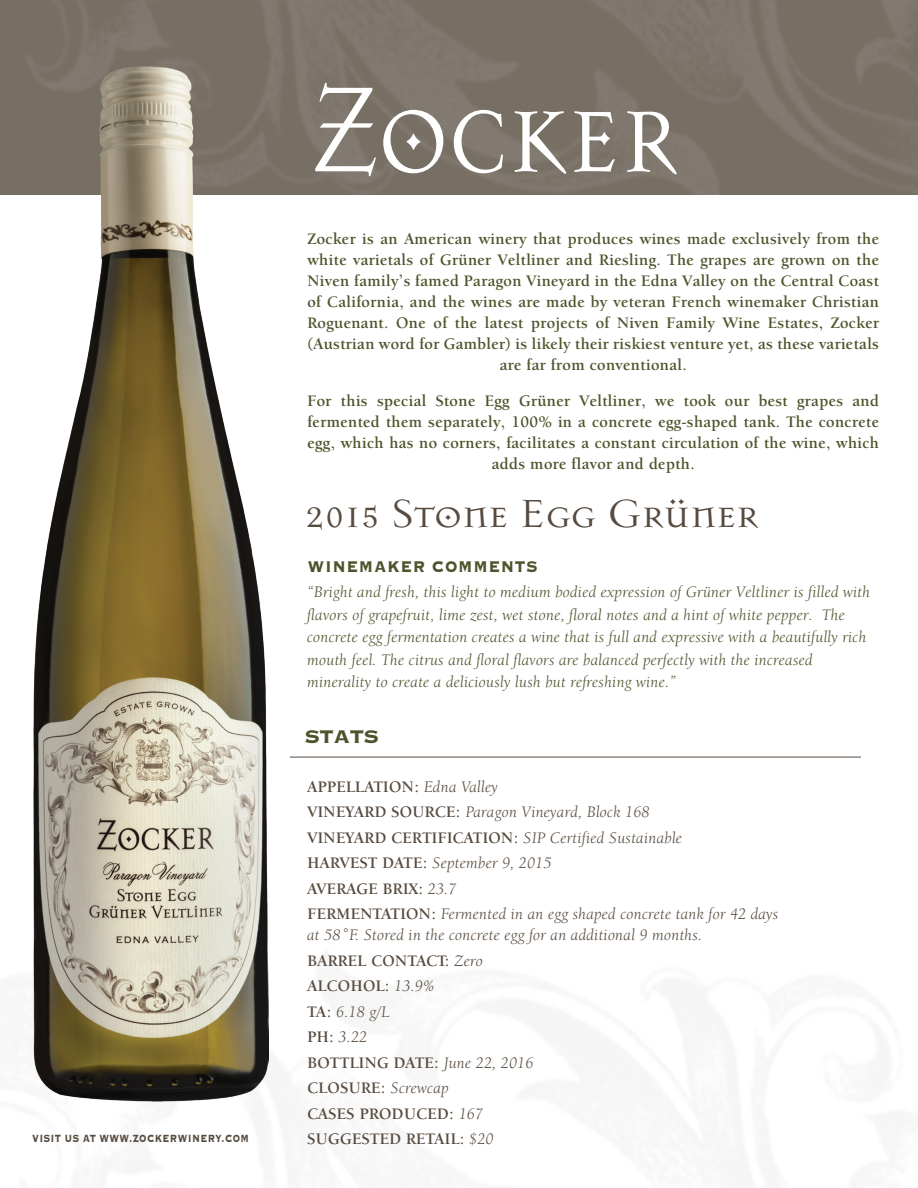
<style>
.page{position:relative;width:918px;height:1188px;background:#fff}
.page>*{position:absolute;margin:0;border:0;box-sizing:border-box;transform-origin:0 0}
.t1{font:134.4px "Mason Serif Alt Reg";letter-spacing:-.02em;color:#fff;scale:.86 1}
.t2{font:43.5px "Mason Serif Alt Reg";letter-spacing:-.02em;color:#574a3e}
.t3{font:24px "Copperplate Thirty Three BC";letter-spacing:-.02em;color:#4e532b}
.t4{font:20.25px "Copperplate Thirty Three BC";letter-spacing:.04em;color:#4e532b;scale:.85 1}
.t5{font:700 16.5px/21px "Berkeley Oldstyle IT Cby BT";letter-spacing:.025em;color:#4e532b;text-align:center}
.t6{font:italic 16.5px/25.5px "Berkeley Oldstyle IT Cby BT";letter-spacing:.025em;color:#574a3e}
.t7{font:italic 16.5px/22.5px "Berkeley Oldstyle IT Cby BT";letter-spacing:.025em;color:#4e532b}
.t8{font:13.65px "Copperplate Thirty Three BC";letter-spacing:.04em;color:#574a3e;scale:.75 1}
.s1{font-weight:700;font-style:normal}
</style>
<div class="page">
<hr style="left:290px;top:757px;width:571px;height:1px;background:#574a3e">
<img style="left:0;top:0;width:918px;height:194px">
<img style="left:34px;top:67px;width:234px;height:1034px">
<p class="t8" style="left:32px;top:1131px;width:291px">VISIT US AT WWW.ZOCKERWINERY.COM</p>
<h1 class="t1" style="left:308px;top:51px;width:433px">Zocker</h1>
<p class="t5" style="left:307px;top:228px;width:573px">Zocker is an American winery that produces wines made exclusively from the white varietals of Grüner Veltliner and Riesling. The grapes are grown on the Niven family’s famed Paragon Vineyard in the Edna Valley on the Central Coast of California, and the wines are made by veteran French winemaker Christian Roguenant. One of the latest projects of Niven Family Wine Estates, Zocker (Austrian word for Gambler) is likely their riskiest venture yet, as these varietals are far from conventional.</p>
<p class="t5" style="left:307px;top:390px;width:573px">For this special Stone Egg Grüner Veltliner, we took our best grapes and fermented them separately, 100% in a concrete egg-shaped tank. The concrete egg, which has no corners, facilitates a constant circulation of the wine, which adds more flavor and depth.</p>
<h2 class="t2" style="left:304px;top:488px;width:456px">2015 Stone Egg Grüner</h2>
<p class="t4" style="left:308px;top:556px;width:272px">WINEMAKER COMMENTS</p>
<p class="t7" style="left:307px;top:580px;width:564px">“Bright and fresh, this light to medium bodied expression of Grüner Veltliner is filled with flavors of grapefruit, lime zest, wet stone, floral notes and a hint of white pepper. The concrete egg fermentation creates a wine that is full and expressive with a beautifully rich mouth feel. The citrus and floral flavors are balanced perfectly with the increased minerality to create a deliciously lush but refreshing wine.”</p>
<h3 class="t3" style="left:304px;top:724px;width:76px">STATS</h3>
<p class="t6" style="left:307px;top:774px;width:473px"><span class="s1">APPELLATION:</span> Edna Valley<br><span class="s1">VINEYARD SOURCE:</span> Paragon Vineyard, Block 168<br><span class="s1">VINEYARD CERTIFICATION:</span> SIP Certified Sustainable<br><span class="s1">HARVEST DATE:</span> September 9, 2015<br><span class="s1">AVERAGE BRIX:</span> 23.7<br><span class="s1">FERMENTATION:</span> Fermented in an egg shaped concrete tank for 42 days</p>
<p class="t6" style="left:307px;top:922px;width:397px">at 58˚F. Stored in the concrete egg for an additional 9 months.<br><span class="s1">BARREL CONTACT:</span> Zero<br><span class="s1">ALCOHOL:</span> 13.9%<br><span class="s1">TA:</span> 6.18 g/L<br><span class="s1">PH:</span> 3.22<br><span class="s1">BOTTLING DATE:</span> June 22, 2016<br><span class="s1">CLOSURE:</span> Screwcap<br><span class="s1">CASES PRODUCED:</span> 167<br><span class="s1">SUGGESTED RETAIL:</span> $20</p>
</div>
